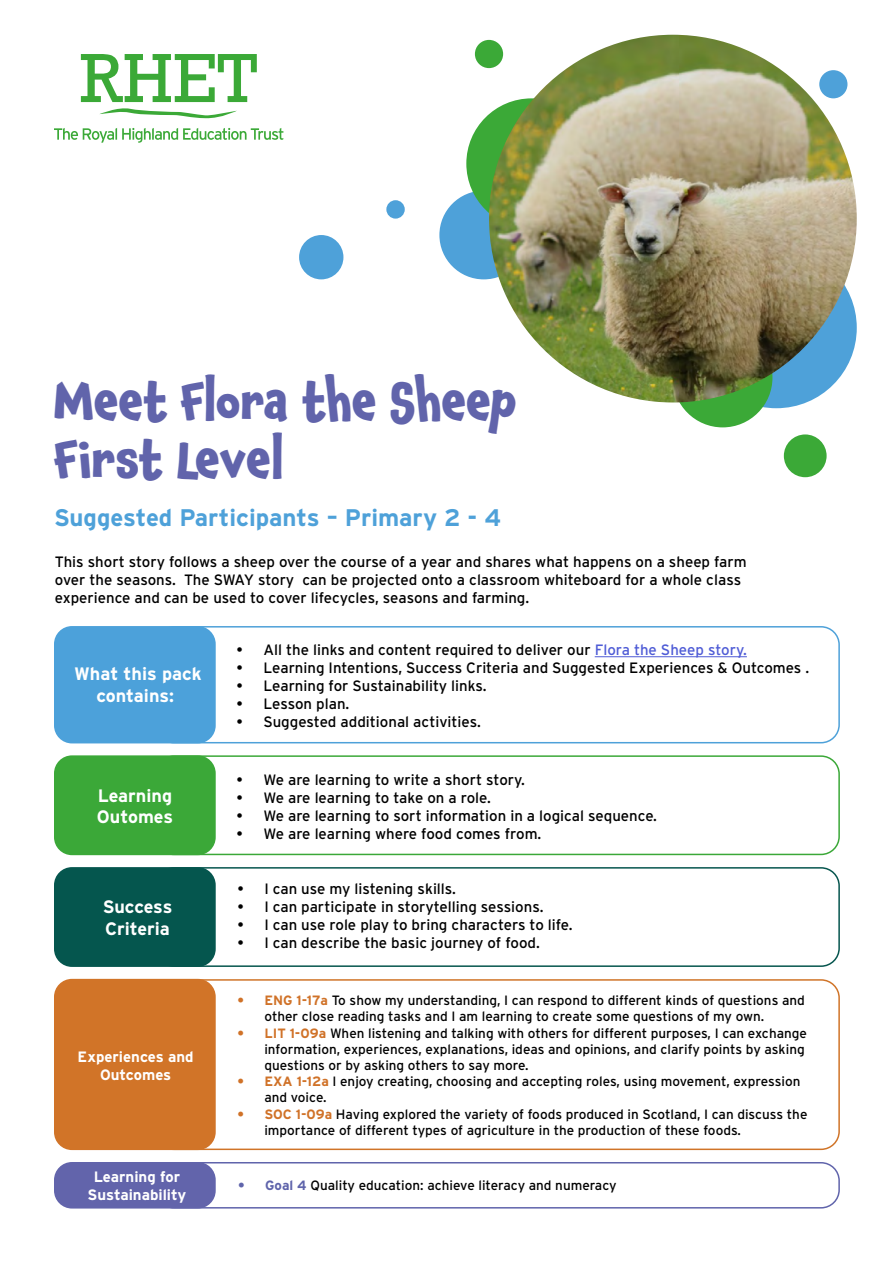
<style>
.page{position:relative;width:893px;height:1263px;background:#fff}
.page>*{position:absolute;margin:0;border:0;box-sizing:border-box;transform-origin:0 0}
.t1{font:700 48px/57.6px "Chaloops W00";color:#6164ab}
.t2{font:700 24px "Interstate";color:#4ea1d9}
.t3{font:700 18px/21.6px "Interstate";color:#fff}
.t4{font:15px/18px "Interstate";color:#000}
.t5{font:700 15px/18px "Interstate";color:#fff;text-align:center}
.t6{font:13.5px/16.2px "Interstate";color:#000}
.s1{color:#4f5cd6}
.s2{font-weight:700;color:#d07228}
.s3{font-weight:700;color:#5f64ab}
</style>
<div class="page">
<div style="left:155px;top:626px;width:685px;height:117px;border:2px solid #4ea1d9;border-radius:18px"></div>
<hr style="left:595px;top:656px;width:152px;height:1px;background:#4f5cd6">
<div style="left:54px;top:626px;width:162px;height:117px;background:#4ca1da;border-radius:18px"></div>
<div style="left:155px;top:755px;width:685px;height:100px;border:2px solid #3ba838;border-radius:18px"></div>
<div style="left:54px;top:755px;width:162px;height:100px;background:#3ba838;border-radius:18px"></div>
<div style="left:155px;top:867px;width:685px;height:100px;border:2px solid #06554e;border-radius:18px"></div>
<div style="left:54px;top:867px;width:162px;height:100px;background:#05564e;border-radius:18px"></div>
<div style="left:155px;top:979px;width:685px;height:171px;border:2px solid #d07428;border-radius:18px"></div>
<div style="left:54px;top:979px;width:162px;height:171px;background:#d17428;border-radius:18px"></div>
<div style="left:155px;top:1162px;width:685px;height:46px;border:2px solid #6064ab;border-radius:18px"></div>
<div style="left:54px;top:1162px;width:162px;height:46px;background:#6264ab;border-radius:18px"></div>
<svg style="left:81px;top:54px;width:176px;height:65px"></svg>
<svg style="left:54px;top:128px;width:229px;height:15px"></svg>
<div style="left:439px;top:191px;width:89px;height:88px;background:#4ea1d9;border-radius:50%"></div>
<div style="left:386px;top:200px;width:19px;height:19px;background:#4ea1d9;border-radius:50%"></div>
<div style="left:299px;top:235px;width:44px;height:44px;background:#4ea1d9;border-radius:50%"></div>
<div style="left:696px;top:247px;width:161px;height:161px;background:#4ea1d9;border-radius:50%"></div>
<div style="left:819px;top:70px;width:28px;height:28px;background:#4ea1d9;border-radius:50%"></div>
<div style="left:466px;top:98px;width:131px;height:131px;background:#3ba937;border-radius:50%"></div>
<div style="left:475px;top:40px;width:28px;height:28px;background:#3ba937;border-radius:50%"></div>
<div style="left:673px;top:328px;width:99px;height:99px;background:#3ba937;border-radius:50%"></div>
<div style="left:784px;top:434px;width:43px;height:43px;background:#3ba937;border-radius:50%"></div>
<img style="left:489px;top:35px;width:368px;height:367px;border-radius:184px">
<h1 class="t1" style="left:54px;top:373px;width:464px">Meet Flora the Sheep<br>First Level</h1>
<h2 class="t2" style="left:54px;top:503px;width:448px">Suggested Participants – Primary 2 - 4</h2>
<p class="t4" style="left:55px;top:552px;width:693px">This short story follows a sheep over the course of a year and shares what happens on a sheep farm over the seasons. The SWAY story can be projected onto a classroom whiteboard for a whole class experience and can be used to cover lifecycles, seasons and farming.</p>
<p class="t3" style="left:74px;top:663px;width:129px;text-align:center">What this pack contains:</p>
<p class="t3" style="left:97px;top:784px;width:78px">Learning<br>Outomes</p>
<p class="t3" style="left:103px;top:896px;width:71px">Success<br>Criteria</p>
<p class="t5" style="left:78px;top:1047px;width:118px">Experiences and<br>Outcomes</p>
<p class="t5" style="left:88px;top:1167px;width:100px">Learning for<br>Sustainability</p>
<p class="t4" style="left:237px;top:640px;width:512px">• All the links and content required to deliver our <span class="s1">Flora the Sheep story.</span></p>
<p class="t4" style="left:237px;top:658px;width:574px">• Learning Intentions, Success Criteria and Suggested Experiences &amp; Outcomes .</p>
<p class="t4" style="left:237px;top:676px;width:251px">• Learning for Sustainability links.</p>
<p class="t4" style="left:237px;top:694px;width:114px">• Lesson plan.</p>
<p class="t4" style="left:237px;top:712px;width:246px">• Suggested additional activities.</p>
<p class="t4" style="left:237px;top:771px;width:290px">• We are learning to write a short story.</p>
<p class="t4" style="left:237px;top:789px;width:256px">• We are learning to take on a role.</p>
<p class="t4" style="left:237px;top:807px;width:422px">• We are learning to sort information in a logical sequence.</p>
<p class="t4" style="left:237px;top:825px;width:306px">• We are learning where food comes from.</p>
<p class="t4" style="left:237px;top:880px;width:220px">• I can use my listening skills.</p>
<p class="t4" style="left:237px;top:898px;width:308px">• I can participate in storytelling sessions.</p>
<p class="t4" style="left:237px;top:916px;width:337px">• I can use role play to bring characters to life.</p>
<p class="t4" style="left:237px;top:934px;width:304px">• I can describe the basic journey of food.</p>
<p class="t6" style="left:264px;top:992px;width:542px;text-indent:-27px"><span class="s2">• ENG 1-17a</span> To show my understanding, I can respond to different kinds of questions and other close reading tasks and I am learning to create some questions of my own.</p>
<p class="t6" style="left:264px;top:1025px;width:544px;text-indent:-27px"><span class="s2">• LIT 1-09a</span> When listening and talking with others for different purposes, I can exchange information, experiences, explanations, ideas and opinions, and clarify points by asking questions or by asking others to say more.</p>
<p class="t6" style="left:264px;top:1073px;width:538px;text-indent:-27px"><span class="s2">• EXA 1-12a</span> I enjoy creating, choosing and accepting roles, using movement, expression and voice.</p>
<p class="t6" style="left:264px;top:1106px;width:545px;text-indent:-27px"><span class="s2">• SOC 1-09a</span> Having explored the variety of foods produced in Scotland, I can discuss the importance of different types of agriculture in the production of these foods.</p>
<p class="t6" style="left:238px;top:1176px;width:380px"><span class="s3">• Goal 4</span> Quality education: achieve literacy and numeracy</p>
</div>
